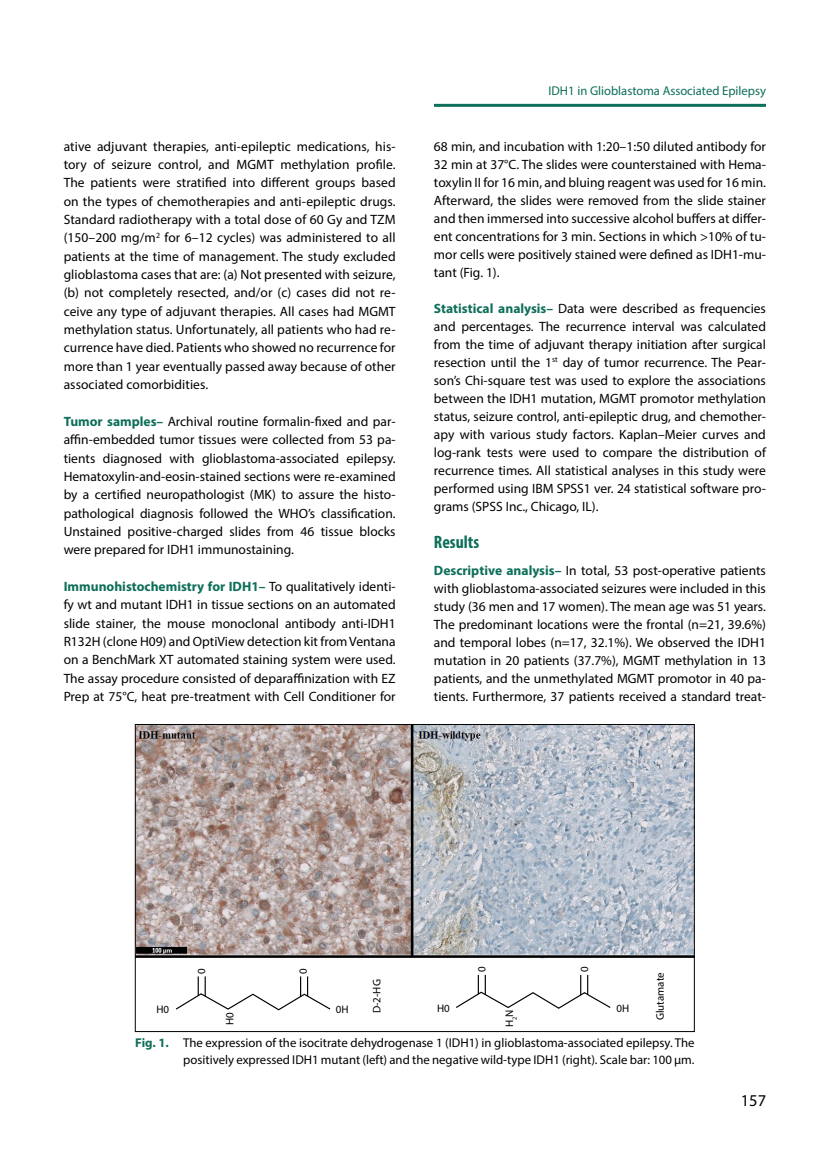
<style>
.page{position:relative;width:830px;height:1149px;background:#fff}
.page>*{position:absolute;margin:0;border:0;box-sizing:border-box;transform-origin:0 0}
.t1{font:700 condensed 18px "Myriad Pro";color:#0d6e59}
.t2{font:16.5px "Myriad Pro";color:#000}
.t3{font:13.5px/18.3px "Myriad Pro";color:#000;text-align:justify}
.t4{font:12.75px/16.5px "Myriad Pro";color:#000;text-align:right}
.t5{font:12.75px "Myriad Pro";color:#0d6e59}
.t6{font:10.95px "Myriad Pro";color:#000}
.s1{font-weight:700;color:#0d6e59}
</style>
<div class="page">
<hr style="left:434px;top:104px;width:331px;height:3px;background:#0d6e59">
<img style="left:137px;top:726px;width:555px;height:233px">
<div style="left:135px;top:724px;width:559px;height:307px;border:1px solid #000"></div>
<svg style="left:456px;top:974px;width:155px;height:35px"></svg>
<svg style="left:176px;top:976px;width:155px;height:34px"></svg>
<hr style="left:586px;top:974px;width:2px;height:20px;background:#000">
<p class="t3" style="left:64px;top:137px;width:333px">ative adjuvant therapies, anti-epileptic medications, his&shy;tory of seizure control, and MGMT methylation profile.<br>The patients were stratified into different groups based on the types of chemotherapies and anti-epileptic drugs.<br>Standard radiotherapy with a total dose of 60 Gy and TZM (150–200 mg/m<sup>2</sup> for 6–12 cycles) was administered to all patients at the time of management. The study excluded glioblastoma cases that are: (a) Not presented with seizure, (b) not completely resected, and/or (c) cases did not re&shy;ceive any type of adjuvant therapies. All cases had MGMT methylation status. Unfortunately, all patients who had re&shy;currence have died. Patients who showed no recurrence for more than 1 year eventually passed away because of other associated comorbidities.</p>
<p class="t3" style="left:64px;top:412px;width:333px"><span class="s1">Tumor samples–</span> Archival routine formalin-fixed and par&shy;affin-embedded tumor tissues were collected from 53 pa&shy;tients diagnosed with glioblastoma-associated epilepsy.<br>Hematoxylin-and-eosin-stained sections were re-examined by a certified neuropathologist (MK) to assure the histo&shy;pathological diagnosis followed the WHO’s classification.<br>Unstained positive-charged slides from 46 tissue blocks were prepared for IDH1 immunostaining.</p>
<p class="t3" style="left:64px;top:577px;width:333px"><span class="s1">Immunohistochemistry for IDH1–</span> To qualitatively identi&shy;fy wt and mutant IDH1 in tissue sections on an automated slide stainer, the mouse monoclonal antibody anti-IDH1<br>R132H (clone H09) and OptiView detection kit from Ventana on a BenchMark XT automated staining system were used.<br>The assay procedure consisted of deparaffinization with EZ Prep at 75°C, heat pre-treatment with Cell Conditioner for</p>
<p class="t5" style="left:548px;top:82px;width:219px">IDH1 in Glioblastoma Associated Epilepsy</p>
<p class="t3" style="left:434px;top:137px;width:333px">68 min, and incubation with 1:20–1:50 diluted antibody for 32 min at 37°C. The slides were counterstained with Hema&shy;toxylin II for 16 min, and bluing reagent was used for 16 min.<br>Afterward, the slides were removed from the slide stainer and then immersed into successive alcohol buffers at differ&shy;ent concentrations for 3 min. Sections in which &gt;10% of tu&shy;mor cells were positively stained were defined as IDH1-mu&shy;tant (Fig. 1).</p>
<p class="t3" style="left:434px;top:299px;width:333px"><span class="s1">Statistical analysis–</span> Data were described as frequencies and percentages. The recurrence interval was calculated from the time of adjuvant therapy initiation after surgical resection until the 1<sup>st</sup> day of tumor recurrence. The Pear&shy;son’s Chi-square test was used to explore the associations between the IDH1 mutation, MGMT promotor methylation status, seizure control, anti-epileptic drug, and chemother&shy;apy with various study factors. Kaplan–Meier curves and log-rank tests were used to compare the distribution of recurrence times. All statistical analyses in this study were performed using IBM SPSS1 ver. 24 statistical software pro&shy;grams (SPSS Inc., Chicago, IL).</p>
<h1 class="t1" style="left:434px;top:531px;width:47px">Results</h1>
<p class="t3" style="left:434px;top:561px;width:333px"><span class="s1">Descriptive analysis–</span> In total, 53 post-operative patients with glioblastoma-associated seizures were included in this study (36 men and 17 women). The mean age was 51 years.<br>The predominant locations were the frontal (n=21, 39.6%) and temporal lobes (n=17, 32.1%). We observed the IDH1 mutation in 20 patients (37.7%), MGMT methylation in 13 patients, and the unmethylated MGMT promotor in 40 pa&shy;tients. Furthermore, 37 patients received a standard treat-</p>
<p class="t6" style="left:195px;top:973px;width:7px;rotate:-90deg">0</p>
<p class="t6" style="left:296px;top:973px;width:7px;rotate:-90deg">0</p>
<p class="t6" style="left:475px;top:972px;width:7px;rotate:-90deg">0</p>
<p class="t6" style="left:577px;top:972px;width:7px;rotate:-90deg">0</p>
<p class="t6" style="left:156px;top:1002px;width:14px">H0</p>
<p class="t6" style="left:336px;top:1002px;width:14px">0H</p>
<p class="t6" style="left:223px;top:1024px;width:14px;rotate:-90deg">H0</p>
<p class="t6" style="left:370px;top:1013px;width:35px;rotate:-90deg">D-2-HG</p>
<p class="t6" style="left:437px;top:1000px;width:14px">H0</p>
<p class="t6" style="left:616px;top:1000px;width:14px">0H</p>
<p class="t6" style="left:502px;top:1027px;width:19px;rotate:-90deg">H N<sub>2</sub></p>
<p class="t6" style="left:653px;top:1020px;width:49px;rotate:-90deg">Glutamate</p>
<p class="t4" style="left:135px;top:1034px;width:560px"><span class="s1">Fig. 1.</span> The expression of the isocitrate dehydrogenase 1 (IDH1) in glioblastoma-associated epilepsy. The positively expressed IDH1 mutant (left) and the negative wild-type IDH1 (right). Scale bar: 100 μm.</p>
<p class="t2" style="left:740px;top:1090px;width:27px">157</p>
</div>
